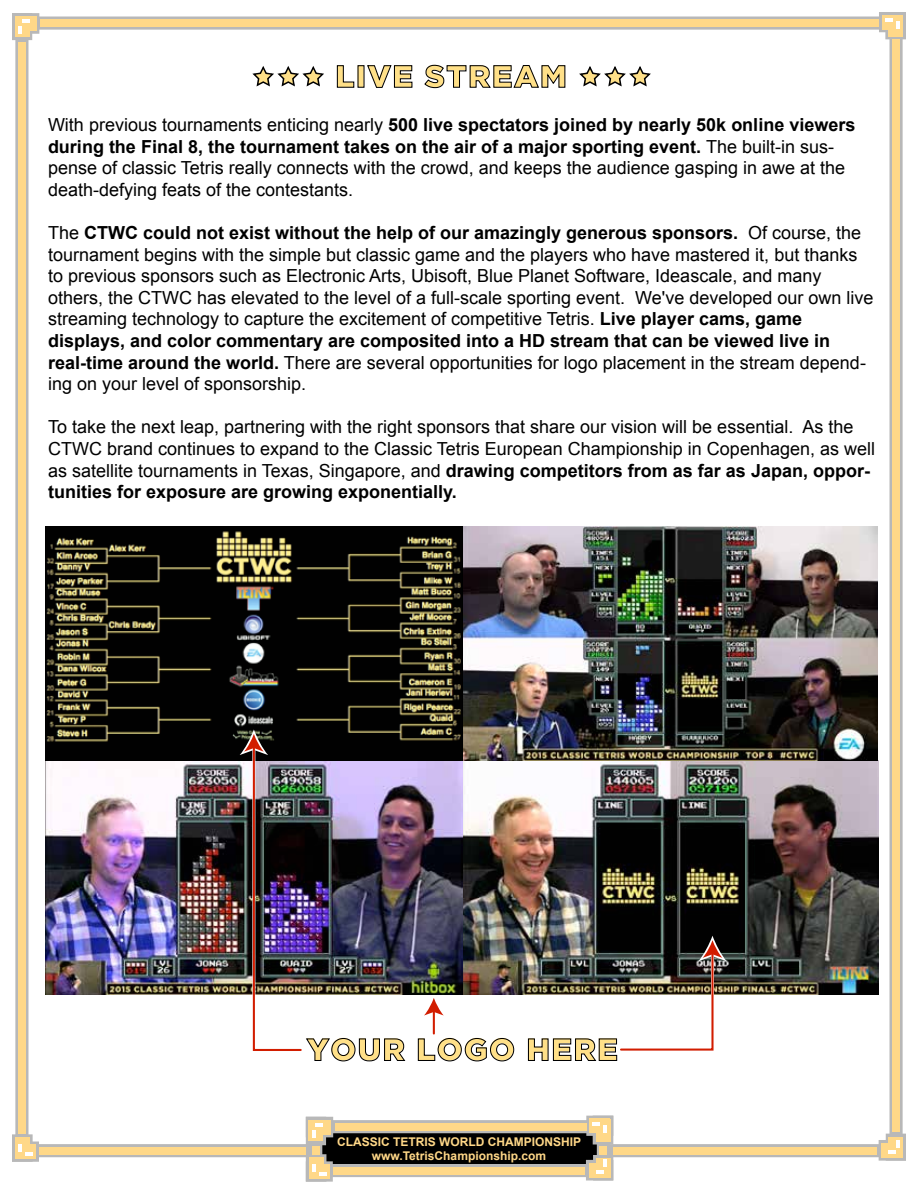
<style>
.page{position:relative;width:918px;height:1188px;background:#fff}
.page>*{position:absolute;margin:0;border:0;box-sizing:border-box;transform-origin:0 0}
.t1{font:900 30.75px "Gotham";letter-spacing:.05em;color:#ffe088}
.t2{font:18px/21.6px "Arial";color:#000}
.t3{font:700 12px/13.5px "Arial";color:#ffd888;text-align:center}
.s1{font-weight:700}
</style>
<div class="page">
<img style="left:462px;top:760px;width:417px;height:235px">
<div style="left:312px;top:1124px;width:291px;height:44px;background:#000"></div>
<svg style="left:12px;top:34px;width:20px;height:6px"></svg>
<svg style="left:12px;top:13px;width:27px;height:21px"></svg>
<svg style="left:36px;top:16px;width:843px;height:14px;background:#cac5b9"></svg>
<div style="left:879px;top:12px;width:27px;height:20px;background:linear-gradient(to bottom,#b8b8b8,#b8b8b8)"></div>
<svg style="left:885px;top:12px;width:21px;height:27px"></svg>
<svg style="left:889px;top:36px;width:14px;height:1098px;background:#c2c2c1"></svg>
<svg style="left:886px;top:1134px;width:20px;height:27px"></svg>
<svg style="left:879px;top:1140px;width:27px;height:21px"></svg>
<svg style="left:610px;top:1144px;width:270px;height:13px;background:#c4beb1"></svg>
<svg style="left:33px;top:1141px;width:6px;height:21px"></svg>
<svg style="left:12px;top:1134px;width:21px;height:28px"></svg>
<svg style="left:15px;top:37px;width:14px;height:1100px;background:#c2c2c2"></svg>
<svg style="left:306px;top:1117px;width:20px;height:28px"></svg>
<svg style="left:306px;top:1117px;width:27px;height:20px"></svg>
<svg style="left:332px;top:1120px;width:254px;height:13px;background:#c4beb1"></svg>
<svg style="left:586px;top:1116px;width:7px;height:20px"></svg>
<svg style="left:593px;top:1116px;width:20px;height:29px"></svg>
<svg style="left:597px;top:1143px;width:13px;height:12px"></svg>
<div style="left:593px;top:1155px;width:20px;height:25px;border:6px solid #b8b8b8"></div>
<div style="left:586px;top:1160px;width:27px;height:20px;border:6px solid #b8b8b8"></div>
<div style="left:601px;top:1157px;width:9px;height:13px;background:#b8b8b8"></div>
<svg style="left:333px;top:1164px;width:254px;height:13px;background:#c3bdaf"></svg>
<div style="left:306px;top:1161px;width:27px;height:21px;border:6px solid #b8b8b8"></div>
<div style="left:306px;top:1154px;width:20px;height:28px;border:6px solid #b8b8b8"></div>
<svg style="left:309px;top:1143px;width:13px;height:14px"></svg>
<svg style="left:36px;top:1144px;width:274px;height:13px;background:#c4beb1"></svg>
<div style="left:15px;top:16px;width:14px;height:21px;background:#ffd888"></div>
<div style="left:15px;top:16px;width:21px;height:15px;background:#ffd888"></div>
<svg style="left:18px;top:20px;width:11px;height:14px"></svg>
<div style="left:41px;top:20px;width:838px;height:7px;background:#ffd888"></div>
<div style="left:882px;top:15px;width:21px;height:14px;background:#ffd888"></div>
<div style="left:888px;top:15px;width:15px;height:21px;background:#ffd888"></div>
<svg style="left:885px;top:18px;width:15px;height:11px"></svg>
<div style="left:892px;top:39px;width:8px;height:1093px;background:#ffd888"></div>
<div style="left:889px;top:1137px;width:14px;height:21px;background:#ffd888"></div>
<div style="left:882px;top:1143px;width:21px;height:15px;background:#ffd888"></div>
<svg style="left:889px;top:1140px;width:11px;height:14px"></svg>
<div style="left:614px;top:1147px;width:263px;height:7px;background:#ffd888"></div>
<div style="left:15px;top:1144px;width:21px;height:15px;background:#ffd888"></div>
<div style="left:15px;top:1137px;width:15px;height:22px;background:#ffd888"></div>
<svg style="left:18px;top:1144px;width:15px;height:11px"></svg>
<div style="left:18px;top:42px;width:8px;height:1092px;background:#ffd888"></div>
<div style="left:309px;top:1120px;width:14px;height:21px;background:#ffd888"></div>
<div style="left:309px;top:1120px;width:21px;height:14px;background:#ffd888"></div>
<svg style="left:312px;top:1123px;width:11px;height:14px"></svg>
<div style="left:335px;top:1123px;width:251px;height:7px;background:#ffd888"></div>
<div style="left:589px;top:1119px;width:21px;height:14px;background:#ffd888"></div>
<div style="left:596px;top:1119px;width:14px;height:23px;background:#ffd888"></div>
<svg style="left:593px;top:1122px;width:14px;height:11px"></svg>
<div style="left:600px;top:1146px;width:7px;height:9px;background:#ffd888"></div>
<svg style="left:596px;top:1158px;width:14px;height:5px"></svg>
<div style="left:589px;top:1163px;width:21px;height:14px;background:#ffd888"></div>
<svg style="left:596px;top:1160px;width:11px;height:14px"></svg>
<div style="left:333px;top:1167px;width:251px;height:7px;background:#ffd888"></div>
<div style="left:309px;top:1164px;width:21px;height:15px;background:#ffd888"></div>
<div style="left:309px;top:1157px;width:14px;height:22px;background:#ffd888"></div>
<svg style="left:312px;top:1164px;width:14px;height:11px"></svg>
<div style="left:312px;top:1146px;width:7px;height:8px;background:#ffd888"></div>
<div style="left:39px;top:1147px;width:267px;height:7px;background:#ffd888"></div>
<img style="left:462px;top:526px;width:415px;height:234px">
<img style="left:45px;top:526px;width:417px;height:469px">
<svg style="left:417px;top:1038px;width:98px;height:24px"></svg>
<hr style="left:433px;top:1010px;width:2px;height:24px;background:#d21d00">
<svg style="left:424px;top:998px;width:20px;height:17px"></svg>
<svg style="left:336px;top:65px;width:19px;height:23px"></svg>
<svg style="left:367px;top:65px;width:46px;height:23px"></svg>
<svg style="left:424px;top:64px;width:142px;height:25px"></svg>
<svg style="left:579px;top:66px;width:72px;height:21px"></svg>
<svg style="left:252px;top:66px;width:72px;height:21px"></svg>
<img style="left:527px;top:936px;width:200px;height:125px">
<img style="left:240px;top:729px;width:166px;height:333px">
<h1 class="t1" style="left:335px;top:59px;width:233px">LIVE STREAM</h1>
<p class="t2" style="left:48px;top:114px;width:809px">With previous tournaments enticing nearly <span class="s1">500 live spectators joined by nearly 50k online viewers during the Final 8, the tournament takes on the air of a major sporting event.</span> The built-in sus&shy;pense of classic Tetris really connects with the crowd, and keeps the audience gasping in awe at the death-defying feats of the contestants.</p>
<p class="t2" style="left:48px;top:222px;width:827px">The <span class="s1">CTWC could not exist without the help of our amazingly generous sponsors.</span> Of course, the tournament begins with the simple but classic game and the players who have mastered it, but thanks to previous sponsors such as Electronic Arts, Ubisoft, Blue Planet Software, Ideascale, and many others, the CTWC has elevated to the level of a full-scale sporting event. We've developed our own live streaming technology to capture the excitement of competitive Tetris. <span class="s1">Live player cams, game displays, and color commentary are composited into a HD stream that can be viewed live in real-time around the world.</span> There are several opportunities for logo placement in the stream depend&shy;ing on your level of sponsorship.</p>
<p class="t2" style="left:48px;top:416px;width:829px">To take the next leap, partnering with the right sponsors that share our vision will be essential. As the CTWC brand continues to expand to the Classic Tetris European Championship in Copenhagen, as well as satellite tournaments in Texas, Singapore, and <span class="s1">drawing competitors from as far as Japan, oppor&shy;tunities for exposure are growing exponentially.</span></p>
<h1 class="t1" style="left:307px;top:1032px;width:313px">YOUR LOGO HERE</h1>
<p class="t3" style="left:337px;top:1135px;width:246px">CLASSIC TETRIS WORLD CHAMPIONSHIP www.TetrisChampionship.com</p>
</div>
